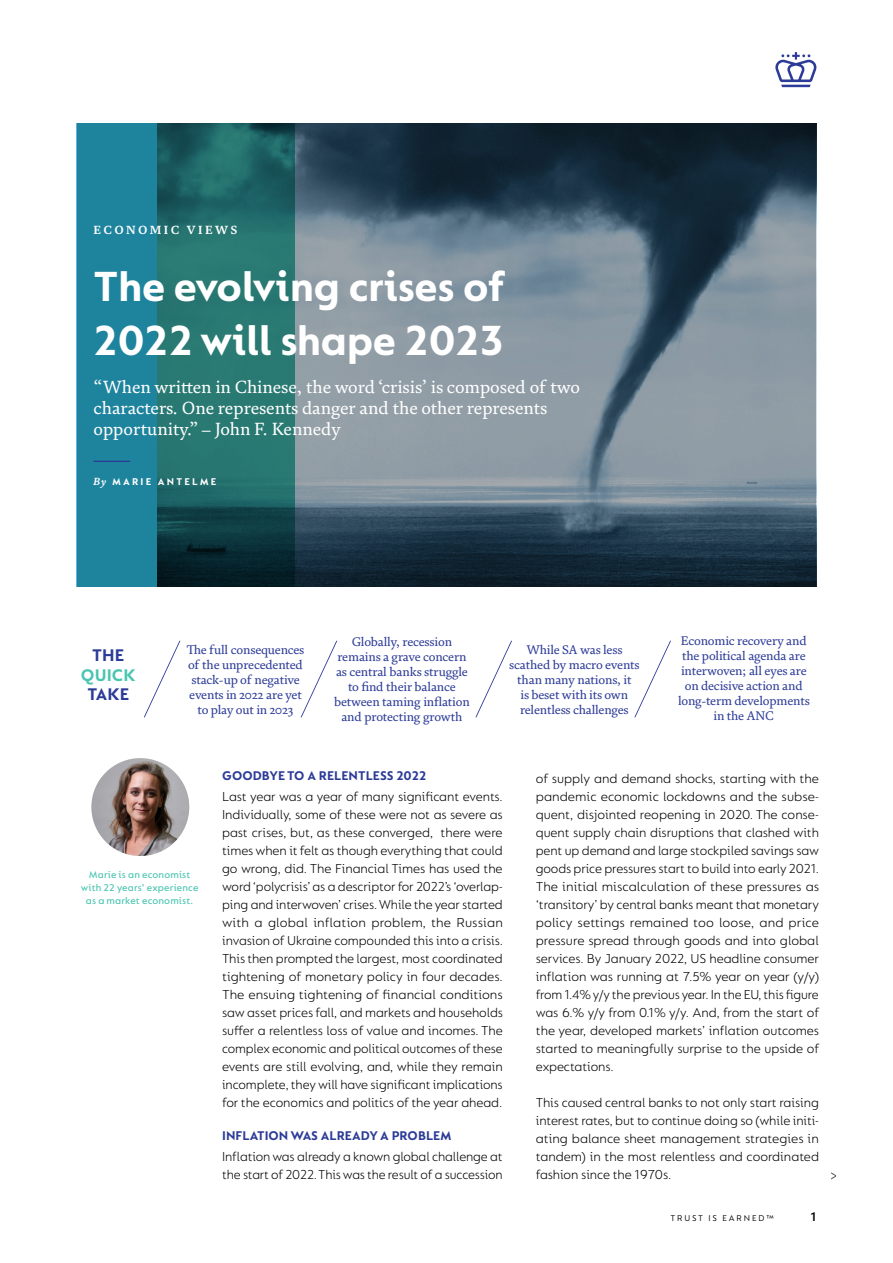
<style>
.page{position:relative;width:893px;height:1263px;background:#fff}
.page>*{position:absolute;margin:0;border:0;box-sizing:border-box;transform-origin:0 0}
.t1{font:700 45px/54px "FS Lucas";letter-spacing:-.01em;color:#fff}
.t2{font:18px/21px "FS Brabo";letter-spacing:-.005em;color:#fff}
.t3{font:700 18px "FS Lucas";letter-spacing:.005em;color:#2c3b97}
.t4{font:700 18px "FS Lucas";letter-spacing:.005em;color:#49c5b1}
.t5{font:300 13.8px/18px "FS Lucas";letter-spacing:-.01em;color:#000;text-align:justify}
.t6{font:700 13.5px "FS Lucas";letter-spacing:.005em;color:#2c3b97}
.t7{font:600 13.5px "FS Lucas";color:#000}
.t8{font:12.75px/15px "FS Brabo";letter-spacing:-.015em;color:#2c3b97;text-align:center}
.t9{font:700 12px "FS Brabo";letter-spacing:.195em;color:#fff}
.t10{font:500 10.5px/12.8px "FS Lucas";letter-spacing:.015em;color:#49c5b1;text-align:center}
.t11{font:700 10.5px "FS Lucas";letter-spacing:.21em;color:#fff}
.t12{font:9px "FS Lucas";letter-spacing:.21em;color:#000}
.s1{font-family:"FS Brabo";font-style:italic}
</style>
<div class="page">
<svg style="left:775px;top:52px;width:42px;height:35px"></svg>
<svg style="left:831px;top:1172px;width:5px;height:7px"></svg>
<svg style="left:294px;top:123px;width:522px;height:464px;background:#5b6e7b"></svg>
<svg style="left:77px;top:123px;width:217px;height:464px;background:#1f7079"></svg>
<svg style="left:144px;top:640px;width:36px;height:78px"></svg>
<svg style="left:301px;top:640px;width:36px;height:78px"></svg>
<svg style="left:634px;top:640px;width:37px;height:78px"></svg>
<svg style="left:475px;top:640px;width:37px;height:78px"></svg>
<hr style="left:94px;top:461px;width:36px;height:1px;background:#2c3b97">
<img style="left:91px;top:758px;width:98px;height:98px;border-radius:49px">
<p class="t9" style="left:94px;top:220px;width:145px">ECONOMIC VIEWS</p>
<h1 class="t1" style="left:94px;top:258px;width:413px">The evolving crises of<br>2022 will shape 2023</h1>
<h2 class="t2" style="left:94px;top:375px;width:488px">“When written in Chinese, the word ‘crisis’ is composed of two characters. One represents danger and the other represents opportunity.” – John F. Kennedy</h2>
<p class="t11" style="left:94px;top:476px;width:124px"><span class="s1">By</span> MARIE ANTELME</p>
<h2 class="t3" style="left:92px;top:645px;width:34px">THE</h2>
<h2 class="t4" style="left:81px;top:664px;width:56px">QUICK</h2>
<h2 class="t3" style="left:87px;top:684px;width:43px">TAKE</h2>
<p class="t8" style="left:187px;top:641px;width:119px">The full consequences of the unprecedented stack-up of negative events in 2022 are yet to play out in 2023</p>
<p class="t8" style="left:334px;top:634px;width:137px">Globally, recession remains a grave concern as central banks struggle to find their balance between taming inflation and protecting growth</p>
<p class="t8" style="left:509px;top:641px;width:132px">While SA was less scathed by macro events than many nations, it<br>is beset with its own relentless challenges</p>
<p class="t8" style="left:678px;top:633px;width:133px">Economic recovery and the political agenda are interwoven; all eyes are on decisive action and long-term developments in the ANC</p>
<p class="t10" style="left:81px;top:868px;width:119px">Marie is an economist with 22 years’ experience as a market economist.</p>
<p class="t6" style="left:222px;top:768px;width:206px">GOODBYE TO A RELENTLESS 2022</p>
<p class="t5" style="left:222px;top:788px;width:282px">Last year was a year of many significant events.<br>Individually, some of these were not as severe as past crises, but, as these converged, there were times when it felt as though everything that could go wrong, did. The Financial Times has used the word ‘polycrisis’ as a descriptor for 2022’s ‘overlap&shy;ping and interwoven’ crises. While the year started with a global inflation problem, the Russian invasion of Ukraine compounded this into a crisis.<br>This then prompted the largest, most coordinated tightening of monetary policy in four decades.<br>The ensuing tightening of financial conditions saw asset prices fall, and markets and households suffer a relentless loss of value and incomes. The complex economic and political outcomes of these events are still evolving, and, while they remain incomplete, they will have significant implications for the economics and politics of the year ahead.</p>
<p class="t6" style="left:222px;top:1128px;width:231px">INFLATION WAS ALREADY A PROBLEM</p>
<p class="t5" style="left:222px;top:1148px;width:282px">Inflation was already a known global challenge at the start of 2022. This was the result of a succession</p>
<p class="t5" style="left:536px;top:770px;width:285px">of supply and demand shocks, starting with the pandemic economic lockdowns and the subse&shy;quent, disjointed reopening in 2020. The conse&shy;quent supply chain disruptions that clashed with pent up demand and large stockpiled savings saw goods price pressures start to build into early 2021.<br>The initial miscalculation of these pressures as ‘transitory’ by central banks meant that monetary policy settings remained too loose, and price pressure spread through goods and into global services. By January 2022, US headline consumer inflation was running at 7.5% year on year (y/y) from 1.4% y/y the previous year. In the EU, this figure was 6.% y/y from 0.1% y/y. And, from the start of the year, developed markets’ inflation outcomes started to meaningfully surprise to the upside of expectations.</p>
<p class="t5" style="left:536px;top:1094px;width:285px">This caused central banks to not only start raising interest rates, but to continue doing so (while initi&shy;ating balance sheet management strategies in tandem) in the most relentless and coordinated fashion since the 1970s.</p>
<p class="t12" style="left:670px;top:1213px;width:105px">TRUST IS EARNED™</p>
<p class="t7" style="left:810px;top:1209px;width:7px">1</p>
</div>
